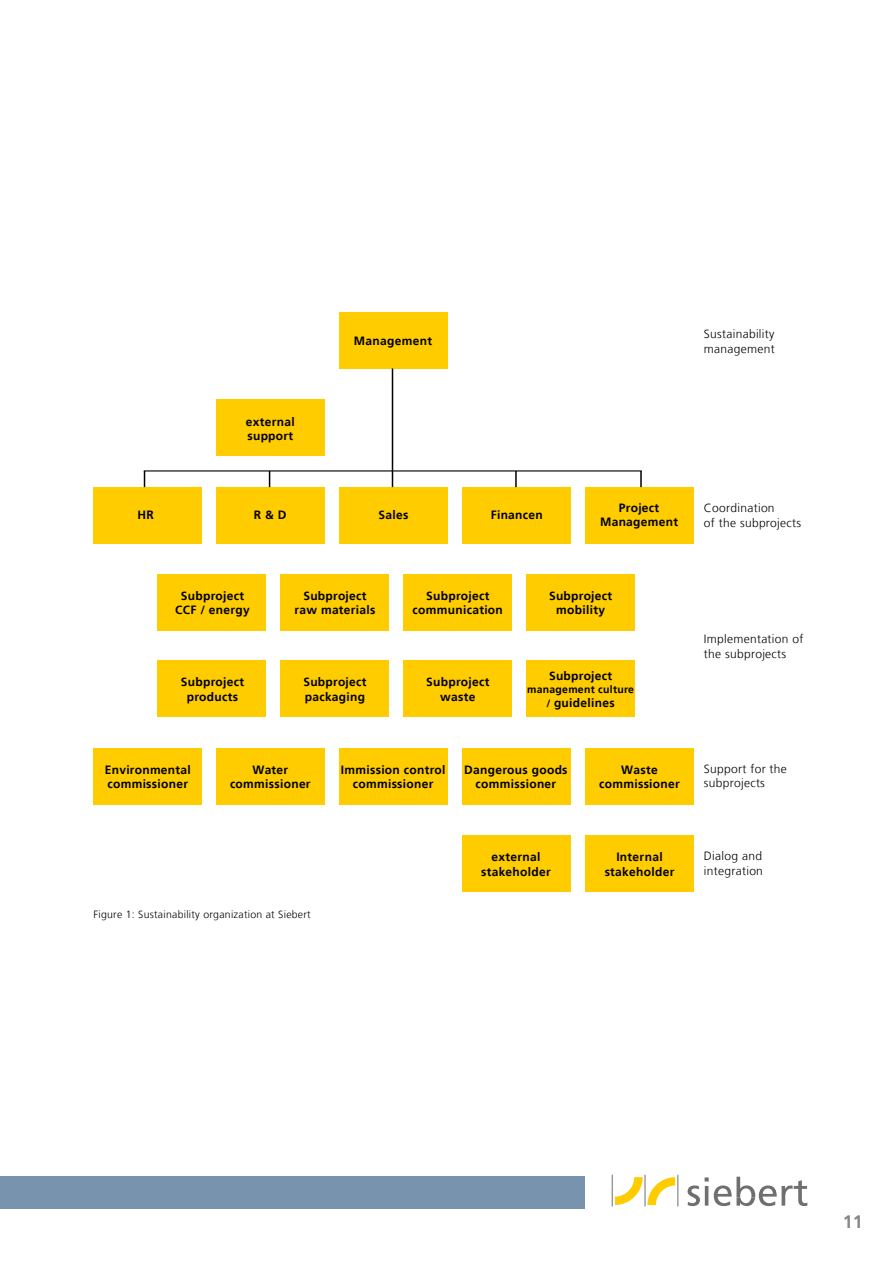
<style>
.page{position:relative;width:889px;height:1263px;background:#fff}
.page>*{position:absolute;margin:0;border:0;box-sizing:border-box;transform-origin:0 0}
.t1{font:700 18px "Frutiger LT";color:#878787}
.t2{font:700 12px/14.4px "Frutiger LT";letter-spacing:.025em;color:#000;text-align:center}
.t3{font:300 12px/14.4px "Frutiger LT";letter-spacing:.025em;color:#000}
.t4{font:300 10.5px "Frutiger LT";letter-spacing:.025em;color:#000}
.t5{font:700 10.5px "Frutiger LT";letter-spacing:.025em;color:#000}
.s1{font-size:10.5px}
</style>
<div class="page">
<div style="left:0;top:1176px;width:585px;height:33px;background:#7793ad"></div>
<hr style="left:677px;top:1175px;width:1px;height:31px;background:#706f6f">
<hr style="left:644px;top:1175px;width:1px;height:31px;background:#706f6f">
<hr style="left:612px;top:1175px;width:1px;height:31px;background:#706f6f">
<svg style="left:687px;top:1177px;width:21px;height:29px"></svg>
<hr style="left:705px;top:1186px;width:3px;height:19px;background:#706f6f">
<svg style="left:714px;top:1177px;width:93px;height:29px"></svg>
<svg style="left:615px;top:1177px;width:60px;height:28px"></svg>
<div style="left:93px;top:487px;width:108px;height:57px;background:#fc0"></div>
<div style="left:93px;top:748px;width:108px;height:57px;background:#fc0"></div>
<div style="left:157px;top:574px;width:109px;height:56px;background:#fc0"></div>
<div style="left:157px;top:660px;width:109px;height:57px;background:#fc0"></div>
<div style="left:216px;top:487px;width:108px;height:57px;background:#fc0"></div>
<div style="left:216px;top:400px;width:108px;height:56px;background:#fc0"></div>
<div style="left:216px;top:748px;width:108px;height:57px;background:#fc0"></div>
<div style="left:280px;top:574px;width:109px;height:56px;background:#fc0"></div>
<div style="left:280px;top:660px;width:109px;height:57px;background:#fc0"></div>
<div style="left:339px;top:487px;width:108px;height:57px;background:#fc0"></div>
<div style="left:339px;top:312px;width:108px;height:56px;background:#fc0"></div>
<div style="left:339px;top:748px;width:108px;height:57px;background:#fc0"></div>
<div style="left:403px;top:574px;width:109px;height:56px;background:#fc0"></div>
<div style="left:403px;top:660px;width:109px;height:57px;background:#fc0"></div>
<div style="left:462px;top:487px;width:108px;height:57px;background:#fc0"></div>
<div style="left:462px;top:748px;width:108px;height:57px;background:#fc0"></div>
<div style="left:462px;top:835px;width:108px;height:57px;background:#fc0"></div>
<div style="left:526px;top:574px;width:109px;height:56px;background:#fc0"></div>
<div style="left:526px;top:660px;width:109px;height:57px;background:#fc0"></div>
<div style="left:585px;top:487px;width:108px;height:57px;background:#fc0"></div>
<div style="left:585px;top:748px;width:108px;height:57px;background:#fc0"></div>
<div style="left:585px;top:835px;width:108px;height:57px;background:#fc0"></div>
<hr style="left:144px;top:470px;width:498px;height:1px;background:#000">
<svg style="left:144px;top:471px;width:1px;height:16px"></svg>
<svg style="left:515px;top:471px;width:2px;height:16px"></svg>
<svg style="left:269px;top:471px;width:1px;height:16px"></svg>
<svg style="left:640px;top:471px;width:2px;height:16px"></svg>
<hr style="left:392px;top:368px;width:1px;height:119px;background:#000">
<p class="t2" style="left:246px;top:414px;width:51px;text-align:left">external support</p>
<p class="t2" style="left:137px;top:508px;width:18px">HR</p>
<p class="t2" style="left:254px;top:508px;width:34px">R &amp; D</p>
<p class="t2" style="left:354px;top:334px;width:80px">Management</p>
<p class="t3" style="left:704px;top:327px;width:72px">Sustainability management</p>
<p class="t2" style="left:378px;top:508px;width:31px">Sales</p>
<p class="t2" style="left:491px;top:508px;width:54px">Financen</p>
<p class="t2" style="left:600px;top:501px;width:80px">Project<br>Management</p>
<p class="t3" style="left:704px;top:501px;width:99px">Coordination<br>of the subprojects</p>
<p class="t2" style="left:175px;top:589px;width:76px">Subproject<br>CCF / energy</p>
<p class="t2" style="left:181px;top:675px;width:65px">Subproject products</p>
<p class="t2" style="left:294px;top:589px;width:82px">Subproject raw materials</p>
<p class="t2" style="left:303px;top:675px;width:65px;text-align:left">Subproject packaging</p>
<p class="t2" style="left:413px;top:589px;width:92px">Subproject communication</p>
<p class="t2" style="left:426px;top:675px;width:65px">Subproject waste</p>
<p class="t2" style="left:549px;top:589px;width:65px">Subproject mobility</p>
<p class="t2" style="left:549px;top:669px;width:65px">Subproject</p>
<p class="t5" style="left:527px;top:683px;width:108px">management culture</p>
<p class="t2" style="left:546px;top:696px;width:70px"><span class="s1">/</span> guidelines</p>
<p class="t2" style="left:105px;top:762px;width:88px;text-align:left">Environmental commissioner</p>
<p class="t2" style="left:230px;top:762px;width:82px">Water commissioner</p>
<p class="t2" style="left:341px;top:762px;width:106px">Immission control commissioner</p>
<p class="t2" style="left:464px;top:762px;width:105px">Dangerous goods commissioner</p>
<p class="t2" style="left:599px;top:762px;width:82px">Waste commissioner</p>
<p class="t3" style="left:704px;top:632px;width:101px">Implementation of the subprojects</p>
<p class="t3" style="left:704px;top:762px;width:84px">Support for the subprojects</p>
<p class="t4" style="left:94px;top:908px;width:219px">Figure 1: Sustainability organization at Siebert</p>
<p class="t2" style="left:481px;top:850px;width:71px">external stakeholder</p>
<p class="t2" style="left:604px;top:850px;width:71px">Internal stakeholder</p>
<p class="t3" style="left:704px;top:849px;width:61px">Dialog and integration</p>
<h1 class="t1" style="left:843px;top:1211px;width:22px">11</h1>
</div>
